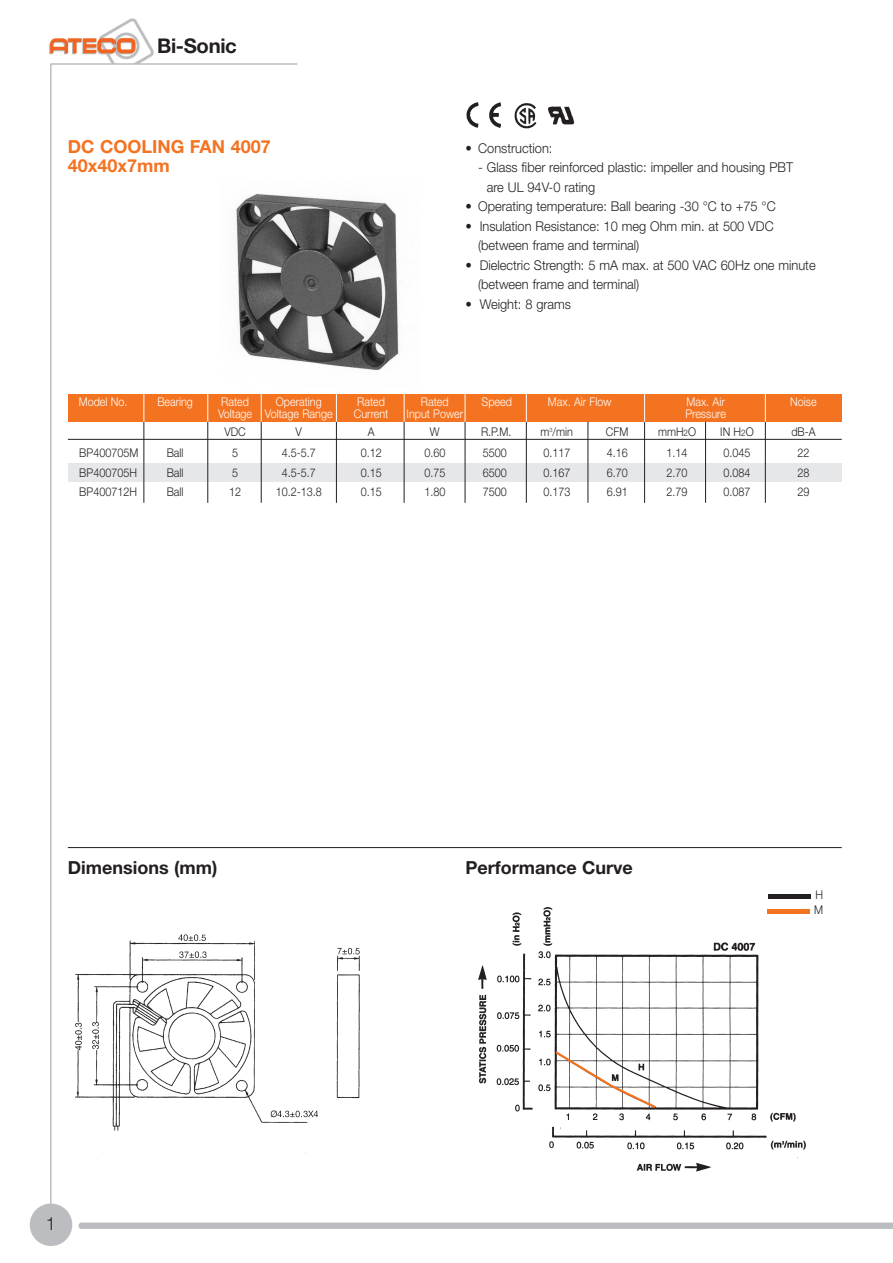
<style>
.page{position:relative;width:893px;height:1263px;background:#fff}
.page>*{position:absolute;margin:0;border:0;box-sizing:border-box;transform-origin:0 0}
.t1{font:700 20.25px "Helvetica Neue";letter-spacing:-.015em;color:#231f20}
.t2{font:700 18px "Helvetica Neue";color:#231f20}
.t3{font:700 18px/19.5px "Helvetica Neue";color:#f47321}
.t4{font:300 18px "Helvetica Neue";color:#231f20}
.t5{font:300 13.5px/19.5px "Helvetica Neue";color:#231f20;scale:.95 1}
.t6{font:300 12px/15px "Helvetica Neue";color:#231f20;scale:.9 1}
.t7{font:300 12px "Helvetica Neue";color:#fff;scale:.9 1}
.s1{color:#fff}
.s2{font-size:9px}
</style>
<div class="page">
<svg style="left:78px;top:1222px;width:814px;height:7px;background:#c1c2c5"></svg>
<img style="left:49px;top:18px;width:105px;height:45px">
<hr style="left:50px;top:64px;width:2px;height:1170px;background:#bcbdc0">
<hr style="left:50px;top:63px;width:247px;height:2px;background:#bcbdc0">
<div style="left:30px;top:1203px;width:42px;height:43px;background:#bcbdc0;border-radius:50%"></div>
<img style="left:236px;top:193px;width:163px;height:177px">
<img style="left:75px;top:911px;width:316px;height:249px">
<img style="left:478px;top:907px;width:328px;height:265px">
<hr style="left:68px;top:847px;width:774px;height:1px;background:#231f20">
<img style="left:548px;top:106px;width:27px;height:19px">
<svg style="left:466px;top:102px;width:71px;height:27px"></svg>
<div style="left:68px;top:463px;width:774px;height:19px;background:#e6e7e9"></div>
<div style="left:68px;top:394px;width:774px;height:28px;background:#f47321"></div>
<hr style="left:207px;top:393px;width:1px;height:47px;background:#fff">
<hr style="left:207px;top:422px;width:1px;height:81px;background:#231f20">
<hr style="left:143px;top:393px;width:1px;height:47px;background:#fff">
<hr style="left:143px;top:422px;width:1px;height:81px;background:#231f20">
<hr style="left:261px;top:393px;width:1px;height:47px;background:#fff">
<hr style="left:261px;top:422px;width:1px;height:81px;background:#231f20">
<hr style="left:336px;top:393px;width:1px;height:47px;background:#fff">
<hr style="left:336px;top:422px;width:1px;height:81px;background:#231f20">
<hr style="left:404px;top:393px;width:1px;height:47px;background:#fff">
<hr style="left:404px;top:422px;width:1px;height:81px;background:#231f20">
<hr style="left:465px;top:393px;width:1px;height:47px;background:#fff">
<hr style="left:465px;top:422px;width:1px;height:81px;background:#231f20">
<hr style="left:526px;top:393px;width:1px;height:47px;background:#fff">
<hr style="left:526px;top:422px;width:1px;height:81px;background:#231f20">
<hr style="left:644px;top:393px;width:1px;height:47px;background:#fff">
<hr style="left:644px;top:422px;width:1px;height:81px;background:#231f20">
<hr style="left:765px;top:393px;width:1px;height:47px;background:#fff">
<hr style="left:765px;top:422px;width:1px;height:81px;background:#231f20">
<hr style="left:588px;top:422px;width:1px;height:81px;background:#231f20">
<hr style="left:705px;top:422px;width:1px;height:81px;background:#231f20">
<hr style="left:68px;top:439px;width:774px;height:1px;background:#231f20">
<div style="left:741px;top:890px;width:82px;height:32px;background:#fff"></div>
<div style="left:767px;top:909px;width:42px;height:5px;background:#f47321"></div>
<div style="left:768px;top:894px;width:43px;height:5px;background:#231f20"></div>
<h1 class="t1" style="left:157px;top:39px;width:81px">Bi-Sonic</h1>
<h2 class="t3" style="left:68px;top:138px;width:204px">DC COOLING FAN 4007<br>40x40x7mm</h2>
<p class="t5" style="left:465px;top:140px;width:93px">• Construction:</p>
<p class="t5" style="left:478px;top:159px;width:333px">- Glass fiber reinforced plastic: impeller and housing PBT</p>
<p class="t5" style="left:478px;top:179px;width:125px"><span class="s1">-</span> are UL 94V-0 rating</p>
<p class="t5" style="left:465px;top:198px;width:328px">• Operating temperature: Ball bearing -30 °C to +75 °C</p>
<p class="t5" style="left:478px;top:218px;width:313px;text-indent:-13px">• Insulation Resistance: 10 meg Ohm min. at 500 VDC (between frame and terminal)</p>
<p class="t5" style="left:478px;top:257px;width:357px;text-indent:-13px">• Dielectric Strength: 5 mA max. at 500 VAC 60Hz one minute (between frame and terminal)</p>
<p class="t5" style="left:465px;top:296px;width:113px">• Weight: 8 grams</p>
<p class="t7" style="left:79px;top:398px;width:56px">Model No.</p>
<p class="t7" style="left:157px;top:398px;width:41px">Bearing</p>
<p class="t7" style="left:221px;top:398px;width:32px">Rated</p>
<p class="t7" style="left:276px;top:398px;width:52px">Operating</p>
<p class="t7" style="left:357px;top:398px;width:32px">Rated</p>
<p class="t7" style="left:421px;top:398px;width:32px">Rated</p>
<p class="t7" style="left:481px;top:398px;width:35px">Speed</p>
<p class="t7" style="left:548px;top:398px;width:72px">Max. Air Flow</p>
<p class="t7" style="left:686px;top:398px;width:44px">Max. Air</p>
<p class="t7" style="left:790px;top:398px;width:31px">Noise</p>
<p class="t7" style="left:218px;top:410px;width:129px">Voltage Voltage Range</p>
<p class="t7" style="left:354px;top:410px;width:40px">Current</p>
<p class="t7" style="left:407px;top:410px;width:64px">Input Power</p>
<p class="t7" style="left:685px;top:410px;width:47px">Pressure</p>
<p class="t6" style="left:224px;top:425px;width:25px">VDC</p>
<p class="t6" style="left:296px;top:425px;width:9px">V</p>
<p class="t6" style="left:368px;top:425px;width:9px">A</p>
<p class="t6" style="left:430px;top:425px;width:12px">W</p>
<p class="t6" style="left:481px;top:425px;width:35px">R.P.M.</p>
<p class="t6" style="left:541px;top:425px;width:37px">m<sup>3</sup>/min</p>
<p class="t6" style="left:606px;top:425px;width:26px">CFM</p>
<p class="t6" style="left:658px;top:425px;width:44px">mmH<span class="s2">2</span>O</p>
<p class="t6" style="left:720px;top:425px;width:39px">IN H<span class="s2">2</span>O</p>
<p class="t6" style="left:791px;top:425px;width:28px">dB-A</p>
<p class="t6" style="left:79px;top:446px;width:67px">BP400705M</p>
<p class="t6" style="left:167px;top:446px;width:20px">Ball</p>
<p class="t6" style="left:232px;top:446px;width:8px">5</p>
<p class="t6" style="left:282px;top:446px;width:39px">4.5-5.7</p>
<p class="t6" style="left:361px;top:446px;width:25px">0.12</p>
<p class="t6" style="left:424px;top:446px;width:25px">0.60</p>
<p class="t6" style="left:483px;top:446px;width:28px">5500</p>
<p class="t6" style="left:543px;top:446px;width:32px">0.117</p>
<p class="t6" style="left:607px;top:446px;width:25px">4.16</p>
<p class="t6" style="left:667px;top:446px;width:25px">1.14</p>
<p class="t6" style="left:723px;top:446px;width:32px">0.045</p>
<p class="t6" style="left:797px;top:446px;width:15px">22</p>
<p class="t6" style="left:79px;top:466px;width:66px">BP400705H</p>
<p class="t6" style="left:167px;top:466px;width:20px">Ball</p>
<p class="t6" style="left:232px;top:466px;width:8px">5</p>
<p class="t6" style="left:282px;top:466px;width:39px">4.5-5.7</p>
<p class="t6" style="left:361px;top:466px;width:25px">0.15</p>
<p class="t6" style="left:424px;top:466px;width:25px">0.75</p>
<p class="t6" style="left:483px;top:466px;width:28px">6500</p>
<p class="t6" style="left:543px;top:466px;width:32px">0.167</p>
<p class="t6" style="left:607px;top:466px;width:25px">6.70</p>
<p class="t6" style="left:667px;top:466px;width:25px">2.70</p>
<p class="t6" style="left:723px;top:466px;width:32px">0.084</p>
<p class="t6" style="left:797px;top:466px;width:15px">28</p>
<p class="t6" style="left:79px;top:485px;width:66px">BP400712H</p>
<p class="t6" style="left:167px;top:485px;width:20px">Ball</p>
<p class="t6" style="left:229px;top:485px;width:15px">12</p>
<p class="t6" style="left:276px;top:485px;width:53px">10.2-13.8</p>
<p class="t6" style="left:361px;top:485px;width:25px">0.15</p>
<p class="t6" style="left:424px;top:485px;width:25px">1.80</p>
<p class="t6" style="left:483px;top:485px;width:28px">7500</p>
<p class="t6" style="left:543px;top:485px;width:32px">0.173</p>
<p class="t6" style="left:607px;top:485px;width:25px">6.91</p>
<p class="t6" style="left:667px;top:485px;width:25px">2.79</p>
<p class="t6" style="left:723px;top:485px;width:32px">0.087</p>
<p class="t6" style="left:797px;top:485px;width:15px">29</p>
<h2 class="t2" style="left:68px;top:861px;width:151px">Dimensions (mm)</h2>
<h2 class="t2" style="left:465px;top:861px;width:169px">Performance Curve</h2>
<h2 class="t4" style="left:46px;top:1213px;width:12px">1</h2>
<p class="t6" style="left:814px;top:888px;width:11px">H<br>M</p>
</div>
